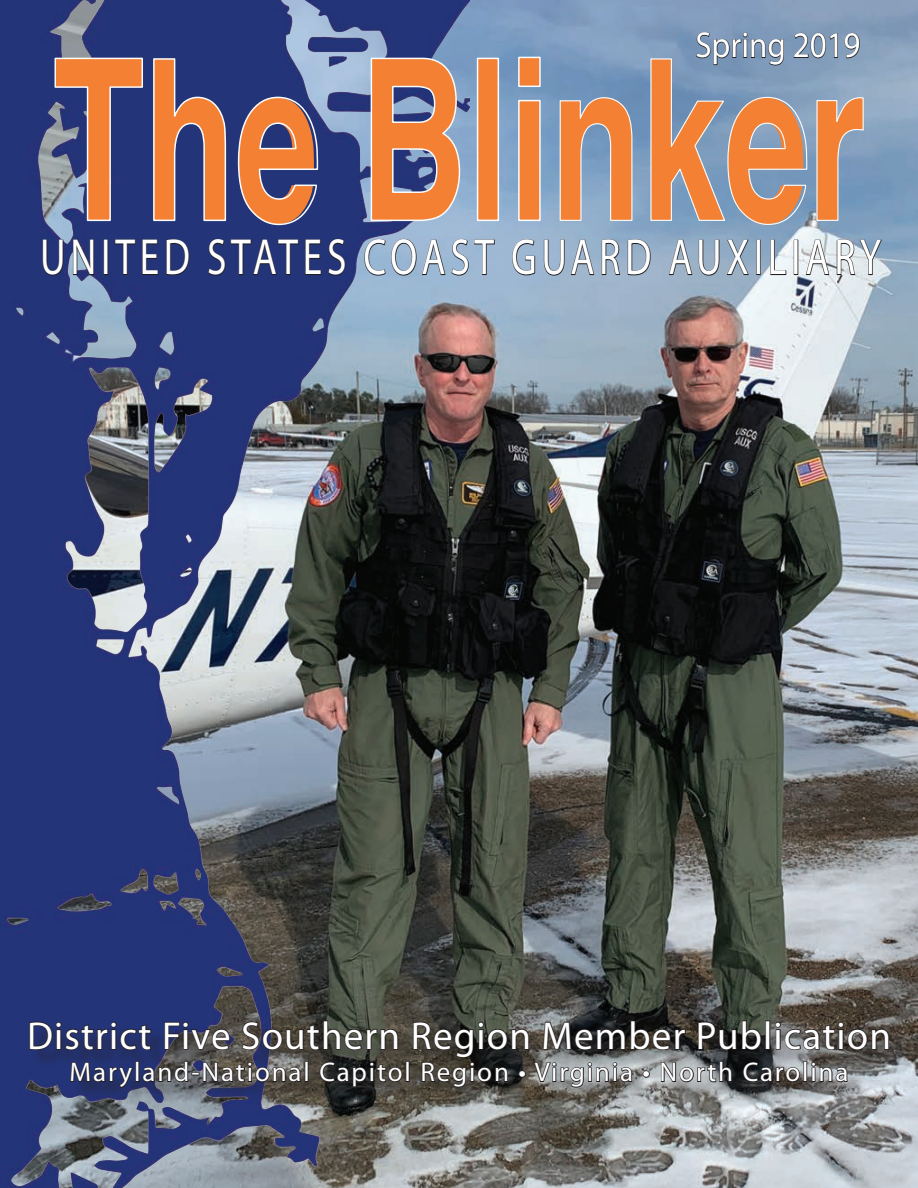
<style>
.page{position:relative;width:918px;height:1188px;background:#fff}
.page>*{position:absolute;margin:0;border:0;box-sizing:border-box;transform-origin:0 0}
.t1{font:700 225px "Helvetica";color:#f48034;scale:.66 1}
.t2{font:51px "Myriad Pro";letter-spacing:.12em;color:#fff;scale:.77 1}
.t3{font:39px "Myriad Pro";letter-spacing:.03em;color:#fff}
.t4{font:36.3px "Myriad Pro";color:#fff;scale:.91 1}
.t5{font:27px "Myriad Pro";letter-spacing:.07em;color:#fff}
</style>
<div class="page">
<img style="left:469px;top:0;width:449px;height:1188px">
<img style="left:0;top:0;width:469px;height:1188px">
<svg style="left:54px;top:57px;width:90px;height:165px;background:#445389"></svg>
<svg style="left:152px;top:57px;width:75px;height:165px;background:#2e3d7e"></svg>
<svg style="left:237px;top:96px;width:82px;height:130px;background:#364583"></svg>
<svg style="left:370px;top:57px;width:91px;height:165px;background:#6174a5"></svg>
<div style="left:477px;top:58px;width:22px;height:163px;border:2px solid #fafdfd"></div>
<svg style="left:517px;top:56px;width:24px;height:166px;background:#8eadcd"></svg>
<svg style="left:559px;top:97px;width:74px;height:124px;background:#82a3c5"></svg>
<svg style="left:42px;top:239px;width:22px;height:37px"></svg>
<svg style="left:72px;top:238px;width:23px;height:38px"></svg>
<div style="left:104px;top:239px;width:4px;height:36px;border:1px solid #231f20"></div>
<svg style="left:114px;top:239px;width:45px;height:37px;background:#233068"></svg>
<svg style="left:165px;top:239px;width:25px;height:37px"></svg>
<svg style="left:207px;top:238px;width:92px;height:38px;background:#233068"></svg>
<svg style="left:305px;top:238px;width:41px;height:38px;background:#232f65"></svg>
<svg style="left:364px;top:238px;width:131px;height:38px;background:#879eb6"></svg>
<svg style="left:512px;top:239px;width:24px;height:37px"></svg>
<svg style="left:543px;top:239px;width:52px;height:37px;background:#8497ac"></svg>
<svg style="left:601px;top:239px;width:20px;height:37px"></svg>
<svg style="left:627px;top:239px;width:24px;height:37px"></svg>
<svg style="left:668px;top:239px;width:52px;height:37px;background:#8193a6"></svg>
<svg style="left:726px;top:239px;width:24px;height:37px"></svg>
<div style="left:756px;top:239px;width:5px;height:36px;border:1px solid #231f20"></div>
<svg style="left:770px;top:239px;width:17px;height:37px"></svg>
<div style="left:794px;top:239px;width:4px;height:36px;border:1px solid #231f20"></div>
<svg style="left:805px;top:239px;width:25px;height:37px"></svg>
<svg style="left:836px;top:239px;width:47px;height:37px;background:#a8b1b9"></svg>
<svg style="left:650px;top:31px;width:214px;height:195px;background:#7f9cbb"></svg>
<div style="left:31px;top:1023px;width:876px;height:83px;background:#231f20;opacity:.45"></div>
<svg style="left:28px;top:1020px;width:375px;height:101px;background:#404558"></svg>
<div style="left:406px;top:1061px;width:4px;height:21px;border:2px solid #231f20"></div>
<svg style="left:412px;top:1020px;width:478px;height:125px;background:#696967"></svg>
<h3 class="t4" style="left:695px;top:23px;width:183px">Spring 2019</h3>
<h1 class="t1" style="left:53px;top:-40px;width:1233px">The Blinker</h1>
<h2 class="t2" style="left:40px;top:226px;width:1094px">United States Coast Guard Auxiliary</h2>
<h3 class="t3" style="left:27px;top:1012px;width:866px">District Five Southern Region Member Publication</h3>
<p class="t5" style="left:70px;top:1056px;width:780px">Maryland-National Capitol Region • Virginia • North Carolina</p>
</div>
